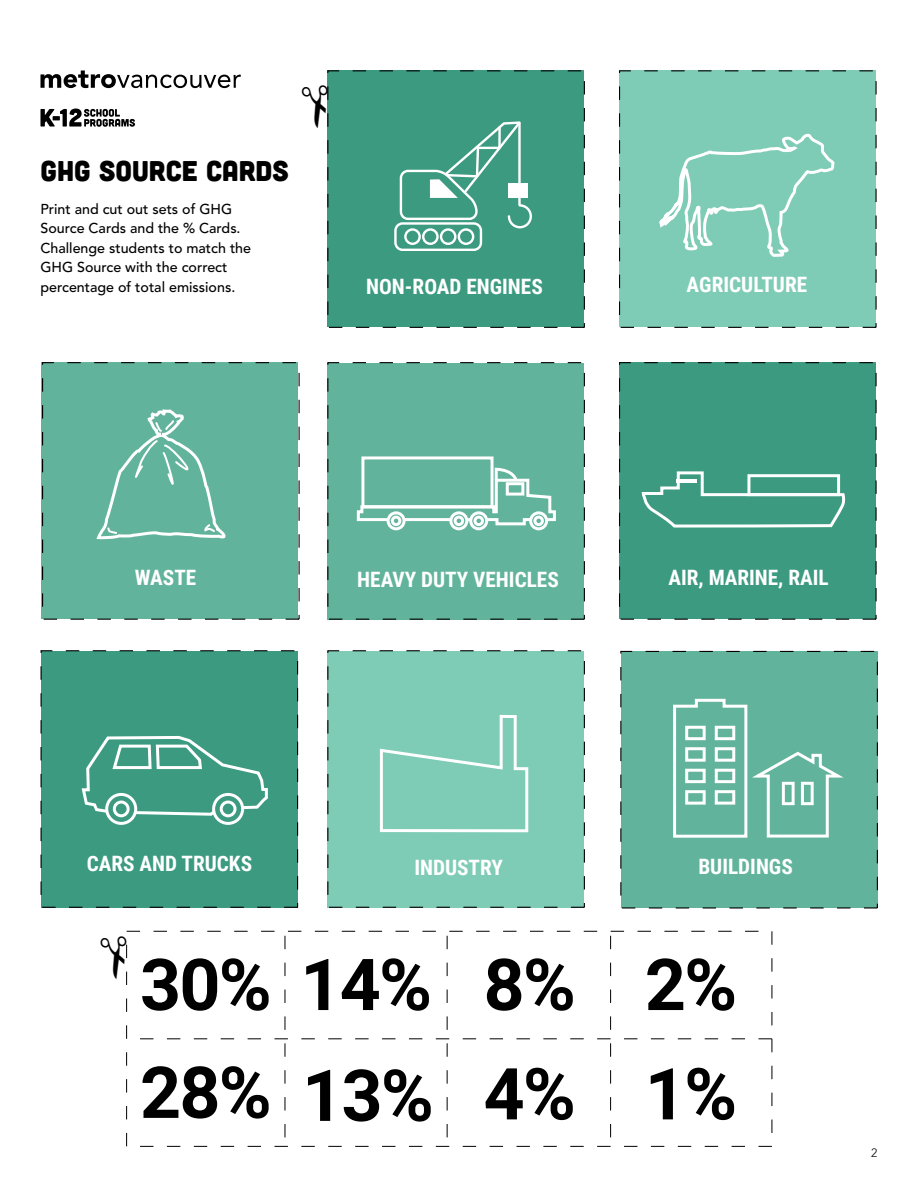
<style>
.page{position:relative;width:918px;height:1188px;background:#fff}
.page>*{position:absolute;margin:0;border:0;box-sizing:border-box;transform-origin:0 0}
.t1{font:700 71.7px/107.9px "Roboto";letter-spacing:-.025em;color:#000}
.t2{font:28.5px "Cubano";color:#000}
.t3{font:700 21.15px "Roboto Condensed";color:#fff}
.t4{font:500 14.25px/19.5px "Avenir LT Std";color:#000}
.t5{font:300 12px "Avenir LT Std";color:#000}
</style>
<div class="page">
<div style="left:41px;top:651px;width:257px;height:256px;background:#3b9a80"></div>
<svg style="left:81px;top:736px;width:187px;height:89px"></svg>
<div style="left:621px;top:651px;width:257px;height:257px;background:#62b39c"></div>
<svg style="left:673px;top:698px;width:171px;height:140px"></svg>
<div style="left:782px;top:782px;width:13px;height:23px;border:3px solid #fff"></div>
<div style="left:801px;top:782px;width:13px;height:23px;border:3px solid #fff"></div>
<div style="left:327px;top:651px;width:257px;height:256px;background:#7ecbb6"></div>
<svg style="left:379px;top:714px;width:150px;height:119px"></svg>
<div style="left:327px;top:70px;width:257px;height:257px;background:#3b9a80"></div>
<div style="left:394px;top:222px;width:88px;height:29px;border:2px solid #fff;border-radius:7px"></div>
<div style="left:404px;top:228px;width:17px;height:17px;border:2px solid #fff;border-radius:50%"></div>
<div style="left:422px;top:228px;width:17px;height:17px;border:2px solid #fff;border-radius:50%"></div>
<div style="left:440px;top:228px;width:17px;height:17px;border:2px solid #fff;border-radius:50%"></div>
<div style="left:458px;top:228px;width:16px;height:17px;border:2px solid #fff;border-radius:50%"></div>
<svg style="left:399px;top:121px;width:133px;height:109px"></svg>
<div style="left:508px;top:183px;width:20px;height:15px;background:#fff"></div>
<div style="left:619px;top:362px;width:257px;height:257px;background:#3b9a80"></div>
<svg style="left:641px;top:471px;width:205px;height:57px"></svg>
<hr style="left:676px;top:479px;width:20px;height:4px;background:#fff">
<div style="left:747px;top:474px;width:93px;height:22px;border:3px solid #fff"></div>
<div style="left:327px;top:363px;width:257px;height:257px;background:#62b39c"></div>
<svg style="left:356px;top:456px;width:200px;height:75px"></svg>
<div style="left:619px;top:70px;width:257px;height:257px;background:#7ecbb6"></div>
<svg style="left:659px;top:133px;width:176px;height:124px"></svg>
<div style="left:41px;top:363px;width:257px;height:256px;background:#62b39c"></div>
<svg style="left:96px;top:409px;width:130px;height:131px"></svg>
<div style="left:327px;top:70px;width:258px;height:258px;border:1px dashed #000"></div>
<div style="left:619px;top:70px;width:258px;height:258px;border:1px dashed #000"></div>
<div style="left:41px;top:650px;width:257px;height:258px;border:1px dashed #000"></div>
<div style="left:327px;top:650px;width:258px;height:258px;border:1px dashed #000"></div>
<div style="left:327px;top:362px;width:258px;height:258px;border:1px dashed #000"></div>
<svg style="left:40px;top:70px;width:201px;height:18px"></svg>
<svg style="left:40px;top:109px;width:95px;height:18px"></svg>
<svg style="left:327px;top:86px;width:2px;height:42px"></svg>
<svg style="left:126px;top:936px;width:646px;height:211px"></svg>
<h2 class="t2" style="left:40px;top:153px;width:250px">GHG SOURCE CARDS</h2>
<p class="t4" style="left:40px;top:200px;width:212px">Print and cut out sets of GHG<br>Source Cards and the % Cards.<br>Challenge students to match the<br>GHG Source with the correct percentage of total emissions.</p>
<h3 class="t3" style="left:366px;top:271px;width:178px">NON-ROAD ENGINES</h3>
<h3 class="t3" style="left:687px;top:270px;width:122px">AGRICULTURE</h3>
<h3 class="t3" style="left:135px;top:563px;width:63px">WASTE</h3>
<h3 class="t3" style="left:357px;top:564px;width:203px">HEAVY DUTY VEHICLES</h3>
<h3 class="t3" style="left:668px;top:563px;width:162px">AIR, MARINE, RAIL</h3>
<h3 class="t3" style="left:87px;top:848px;width:167px">CARS AND TRUCKS</h3>
<h3 class="t3" style="left:414px;top:853px;width:90px">INDUSTRY</h3>
<h3 class="t3" style="left:698px;top:852px;width:96px">BUILDINGS</h3>
<h1 class="t1" style="left:140px;top:928px;width:437px">30% 14% 8%<br>28%</h1>
<h1 class="t1" style="left:302px;top:1039px;width:275px">13% 4%</h1>
<h1 class="t1" style="left:645px;top:927px;width:94px;line-height:109.4px">2%<br>1%</h1>
<p class="t5" style="left:871px;top:1145px;width:8px">2</p>
</div>
